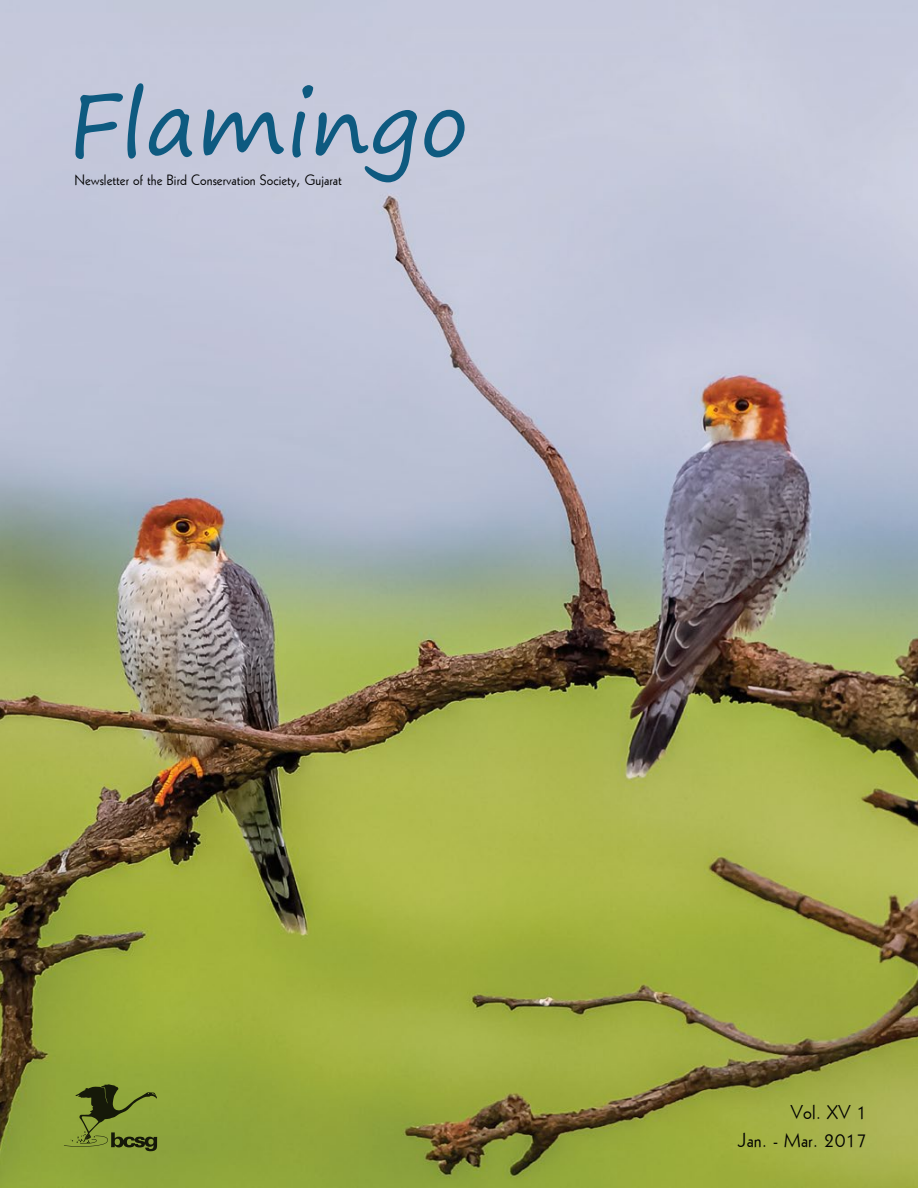
<style>
.page{position:relative;width:918px;height:1188px;background:#fff}
.page>*{position:absolute;margin:0;border:0;box-sizing:border-box;transform-origin:0 0}
.t1{font:87px "Segoe Print";letter-spacing:.005em;color:#0e5a80}
.t2{font:19.5px/27.5px "Geometric 231 BT Roman C";letter-spacing:.005em;color:#000;text-align:right}
.t3{font:14.4px "Geometric 231 BT Roman C";letter-spacing:.005em;color:#000}
</style>
<div class="page">
<img style="left:0;top:0;width:918px;height:1188px">
<svg style="left:64px;top:1084px;width:93px;height:67px;background:#71832e"></svg>
<h1 class="t1" style="left:68px;top:47px;width:402px">Flamingo</h1>
<p class="t3" style="left:74px;top:171px;width:269px">Newsletter of the Bird Conservation Society, Gujarat</p>
<h2 class="t2" style="left:738px;top:1098px;width:131px">Vol. XV 1<br>Jan. - Mar. 2017</h2>
</div>
